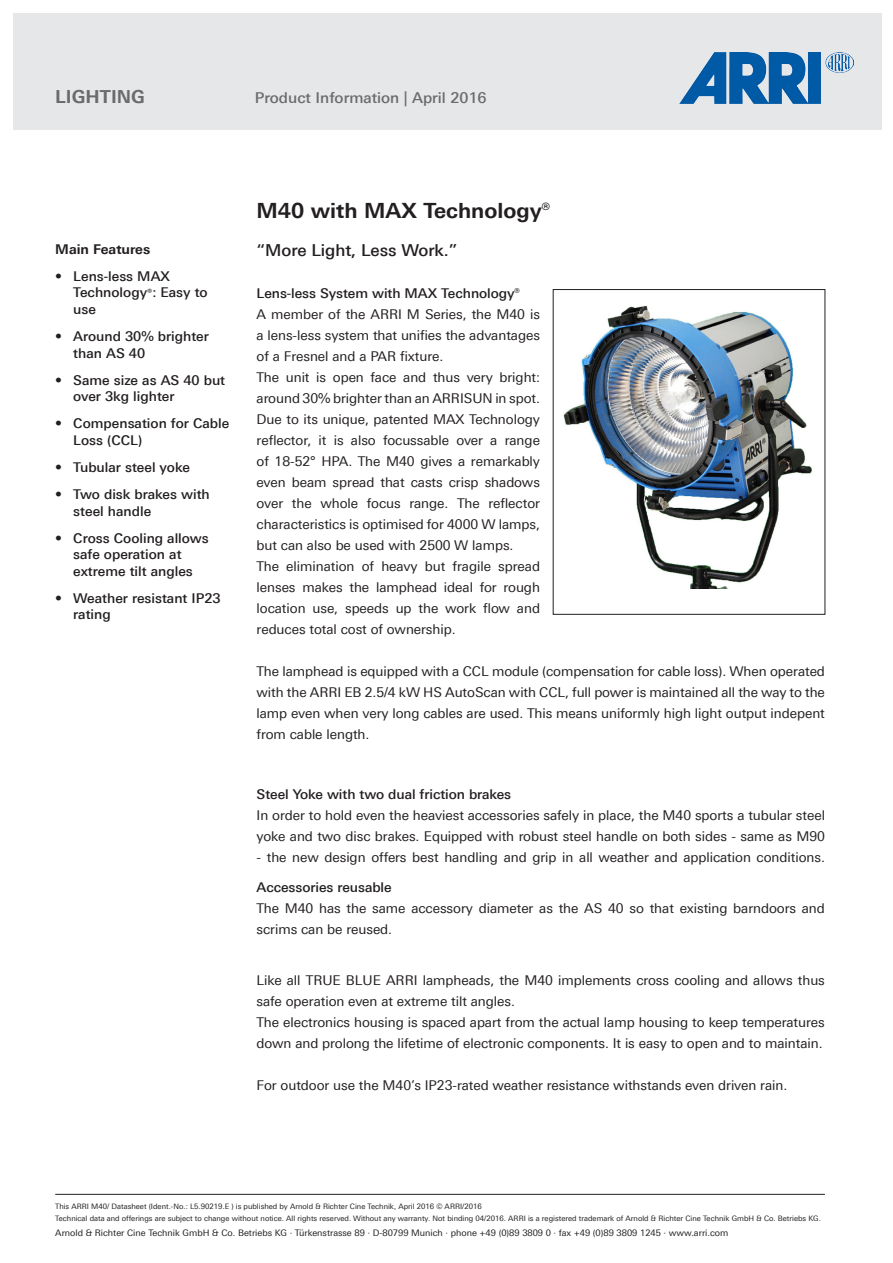
<style>
.page{position:relative;width:893px;height:1263px;background:#fff}
.page>*{position:absolute;margin:0;border:0;box-sizing:border-box;transform-origin:0 0}
.t1{font:700 21px "Linotype Univers 630";color:#231f20}
.t2{font:700 18px "Linotype Univers 630";color:#6b6b6e}
.Absatzformat_1{font:500 16.5px "Linotype Univers 530";letter-spacing:-.005em;color:#231f20}
.t3{font:500 15px "Linotype Univers 530";color:#6b6b6e}
.Absatzformat_1-2{font:13.5px/21px "Linotype Univers 430";letter-spacing:-.005em;color:#231f20;text-align:justify}
.Absatzformat_1-3{font:500 13.5px/16.5px "Linotype Univers 530";color:#231f20}
.Specifications{font:700 13.5px "Linotype Univers 630";color:#231f20}
.t4{font:9px "Linotype Univers 430";color:#231f20}
.t5{font:7.5px/12px "Linotype Univers 430";color:#231f20}
.s1{font-size:11.25px}
.s2{font-family:"Linotype Univers 420 Cn";font-weight:400}
</style>
<div class="page">
<hr style="left:55px;top:1194px;width:770px;height:1px;background:#231f20">
<div style="left:13px;top:13px;width:869px;height:116px;background:#e6e7e9"></div>
<img style="left:680px;top:53px;width:173px;height:51px">
<img style="left:563px;top:305px;width:249px;height:283px">
<div style="left:553px;top:289px;width:272px;height:326px;border:1px solid #231f20"></div>
<p class="t2" style="left:55px;top:86px;width:91px">LIGHTING</p>
<p class="t3" style="left:255px;top:89px;width:233px">Product Information | April 2016</p>
<p class="Specifications" style="left:55px;top:241px;width:96px">Main Features</p>
<p class="Absatzformat_1-3" style="left:73px;top:268px;width:136px;text-indent:-18px">• Lens-less MAX<br>Technology<span class="s1">®</span>: Easy to use</p>
<p class="Absatzformat_1-3" style="left:73px;top:328px;width:137px;text-indent:-18px">• Around 30% brighter than AS 40</p>
<p class="Absatzformat_1-3" style="left:73px;top:372px;width:153px;text-indent:-18px">• Same size as AS 40 but over 3kg lighter</p>
<p class="Absatzformat_1-3" style="left:73px;top:415px;width:158px;text-indent:-18px">• Compensation for Cable<br>Loss (CCL)</p>
<p class="Absatzformat_1-3" style="left:55px;top:459px;width:136px">• Tubular steel yoke</p>
<p class="Absatzformat_1-3" style="left:73px;top:486px;width:138px;text-indent:-18px">• Two disk brakes with steel handle</p>
<p class="Absatzformat_1-3" style="left:73px;top:530px;width:137px;text-indent:-18px">• Cross Cooling allows safe operation at extreme tilt angles</p>
<p class="Absatzformat_1-3" style="left:73px;top:590px;width:149px;text-indent:-18px">• Weather resistant IP23 rating</p>
<p class="t1" style="left:257px;top:198px;width:295px">M40 with MAX Technology<span class="s2">®</span></p>
<p class="Absatzformat_1" style="left:257px;top:241px;width:202px">“More Light, Less Work.”</p>
<p class="Absatzformat_1-3" style="left:257px;top:285px;width:265px">Lens-less System with MAX Technology<span class="s2">®</span></p>
<p class="Absatzformat_1-2" style="left:257px;top:304px;width:285px">A member of the ARRI M Series, the M40 is a lens-less system that unifies the advantages of a Fresnel and a PAR fixture.</p>
<p class="Absatzformat_1-2" style="left:257px;top:367px;width:285px">The unit is open face and thus very bright: around 30% brighter than an ARRISUN in spot.<br>Due to its unique, patented MAX Technology reflector, it is also focussable over a range of 18-52° HPA. The M40 gives a remarkably even beam spread that casts crisp shadows over the whole focus range. The reflector characteristics is optimised for 4000 W lamps, but can also be used with 2500 W lamps.</p>
<p class="Absatzformat_1-2" style="left:257px;top:556px;width:285px">The elimination of heavy but fragile spread lenses makes the lamphead ideal for rough location use, speeds up the work flow and reduces total cost of ownership.</p>
<p class="Absatzformat_1-2" style="left:257px;top:661px;width:570px">The lamphead is equipped with a CCL module (compensation for cable loss). When operated with the ARRI EB 2.5/4 kW HS AutoScan with CCL, full power is maintained all the way to the lamp even when very long cables are used. This means uniformly high light output indepent from cable length.</p>
<p class="Absatzformat_1-3" style="left:257px;top:786px;width:256px">Steel Yoke with two dual friction brakes</p>
<p class="Absatzformat_1-2" style="left:257px;top:805px;width:570px">In order to hold even the heaviest accessories safely in place, the M40 sports a tubular steel yoke and two disc brakes. Equipped with robust steel handle on both sides - same as M90</p>
<p class="Absatzformat_1-2" style="left:257px;top:847px;width:570px">- the new design offers best handling and grip in all weather and application conditions.</p>
<p class="Absatzformat_1-3" style="left:257px;top:879px;width:137px">Accessories reusable</p>
<p class="Absatzformat_1-2" style="left:257px;top:898px;width:570px">The M40 has the same accessory diameter as the AS 40 so that existing barndoors and scrims can be reused.</p>
<p class="Absatzformat_1-2" style="left:257px;top:970px;width:570px">Like all TRUE BLUE ARRI lampheads, the M40 implements cross cooling and allows thus safe operation even at extreme tilt angles.</p>
<p class="Absatzformat_1-2" style="left:257px;top:1012px;width:570px">The electronics housing is spaced apart from the actual lamp housing to keep temperatures down and prolong the lifetime of electronic components. It is easy to open and to maintain.</p>
<p class="Absatzformat_1-2" style="left:257px;top:1075px;width:532px">For outdoor use the M40’s IP23-rated weather resistance withstands even driven rain.</p>
<p class="t5" style="left:55px;top:1200px;width:767px">This ARRI M40/ Datasheet (Ident.-No.: L5.90219.E ) is published by Arnold &amp; Richter Cine Technik, April 2016 © ARRI/2016<br>Technical data and offerings are subject to change without notice. All rights reserved. Without any warranty. Not binding 04/2016. ARRI is a registered trademark of Arnold &amp; Richter Cine Technik GmbH &amp; Co. Betriebs KG.</p>
<p class="t4" style="left:55px;top:1227px;width:675px">Arnold &amp; Richter Cine Technik GmbH &amp; Co. Betriebs KG · Türkenstrasse 89 · D-80799 Munich · phone +49 (0)89 3809 0 · fax +49 (0)89 3809 1245 · www.arri.com</p>
</div>
